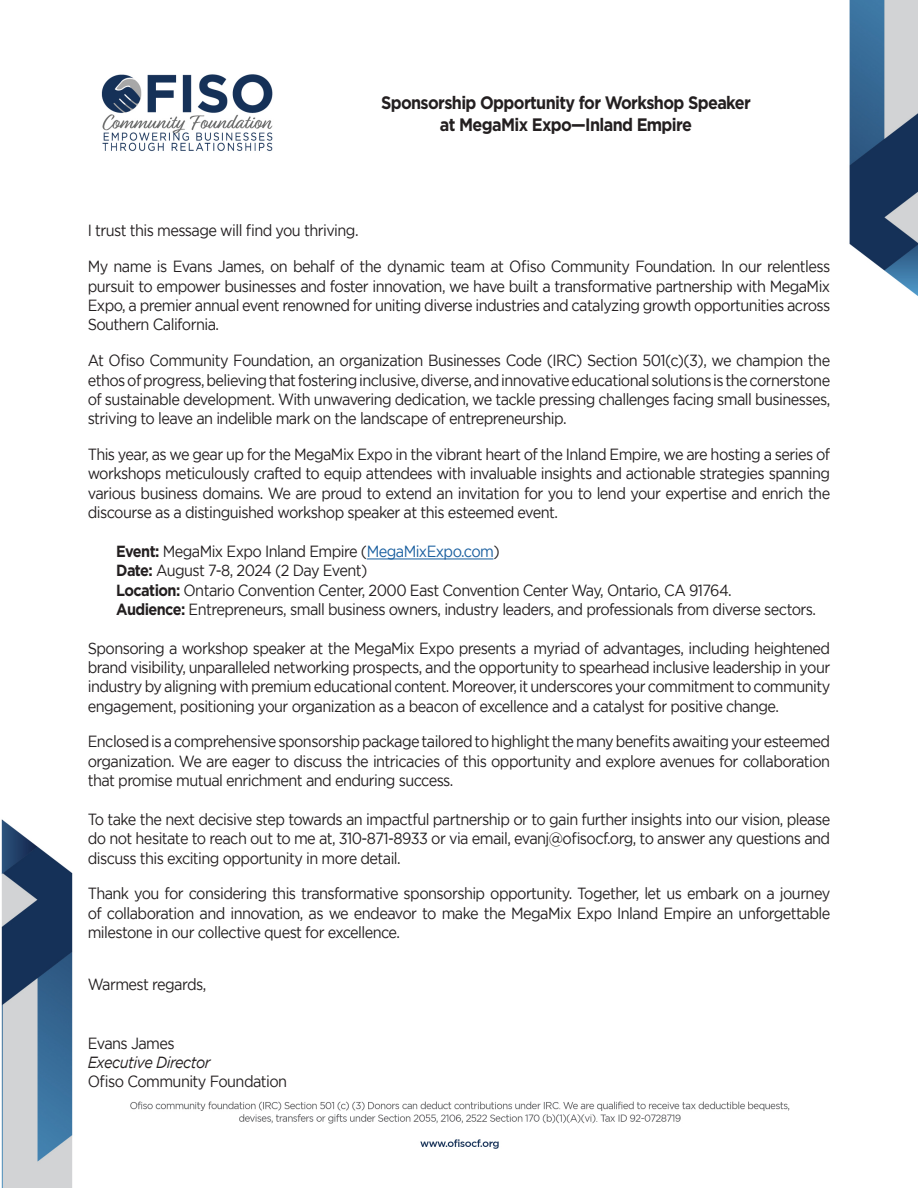
<style>
.page{position:relative;width:918px;height:1188px;background:#fff}
.page>*{position:absolute;margin:0;border:0;box-sizing:border-box;transform-origin:0 0}
.t1{font:700 18px "Gotham";letter-spacing:-.04em;color:#231f20;scale:.9 1}
.t2{font:16.2px/19.4px "Gotham";letter-spacing:-.04em;color:#231f20;text-align:justify;scale:.9 1}
.t3{font:italic 16.2px "Gotham";letter-spacing:-.04em;color:#231f20;scale:.9 1}
.s1{font-weight:700}
.s2{color:#175d9e}
</style>
<div class="page">
<img style="left:1px;top:0;width:917px;height:1188px">
<hr style="left:367px;top:559px;width:126px;height:1px;background:#175d9e">
<p class="t1" style="left:381px;top:91px;width:413px">Sponsorship Opportunity for Workshop Speaker</p>
<p class="t1" style="left:440px;top:113px;width:282px">at MegaMix Expo—Inland Empire</p>
<p class="t2" style="left:88px;top:221px;width:302px">I trust this message will find you thriving.</p>
<p class="t2" style="left:88px;top:257px;width:827px">My name is Evans James, on behalf of the dynamic team at Ofiso Community Foundation. In our relentless pursuit to empower businesses and foster innovation, we have built a transformative partnership with MegaMix Expo, a premier annual event renowned for uniting diverse industries and catalyzing growth opportunities across Southern California.</p>
<p class="t2" style="left:88px;top:351px;width:827px">At Ofiso Community Foundation, an organization Businesses Code (IRC) Section 501(c)(3), we champion the ethos of progress, believing that fostering inclusive, diverse, and innovative educational solutions is the cornerstone of sustainable development. With unwavering dedication, we tackle pressing challenges facing small businesses, striving to leave an indelible mark on the landscape of entrepreneurship.</p>
<p class="t2" style="left:88px;top:444px;width:827px">This year, as we gear up for the MegaMix Expo in the vibrant heart of the Inland Empire, we are hosting a series of workshops meticulously crafted to equip attendees with invaluable insights and actionable strategies spanning various business domains. We are proud to extend an invitation for you to lend your expertise and enrich the discourse as a distinguished workshop speaker at this esteemed event.</p>
<p class="t2" style="left:116px;top:541px;width:428px"><span class="s1">Event:</span> MegaMix Expo Inland Empire (<span class="s2">MegaMixExpo.com</span>)</p>
<p class="t2" style="left:116px;top:561px;width:281px"><span class="s1">Date:</span> August 7-8, 2024 (2 Day Event)</p>
<p class="t2" style="left:116px;top:580px;width:685px"><span class="s1">Location:</span> Ontario Convention Center, 2000 East Convention Center Way, Ontario, CA 91764.</p>
<p class="t2" style="left:116px;top:599px;width:779px"><span class="s1">Audience:</span> Entrepreneurs, small business owners, industry leaders, and professionals from diverse sectors.</p>
<p class="t2" style="left:88px;top:638px;width:827px">Sponsoring a workshop speaker at the MegaMix Expo presents a myriad of advantages, including heightened brand visibility, unparalleled networking prospects, and the opportunity to spearhead inclusive leadership in your industry by aligning with premium educational content. Moreover, it underscores your commitment to community engagement, positioning your organization as a beacon of excellence and a catalyst for positive change.</p>
<p class="t2" style="left:88px;top:732px;width:827px">Enclosed is a comprehensive sponsorship package tailored to highlight the many benefits awaiting your esteemed organization. We are eager to discuss the intricacies of this opportunity and explore avenues for collaboration that promise mutual enrichment and enduring success.</p>
<p class="t2" style="left:88px;top:809px;width:827px">To take the next decisive step towards an impactful partnership or to gain further insights into our vision, please do not hesitate to reach out to me at, 310-871-8933 or via email, evanj@ofisocf.org, to answer any questions and discuss this exciting opportunity in more detail.</p>
<p class="t2" style="left:88px;top:884px;width:827px">Thank you for considering this transformative sponsorship opportunity. Together, let us embark on a journey of collaboration and innovation, as we endeavor to make the MegaMix Expo Inland Empire an unforgettable milestone in our collective quest for excellence.</p>
<p class="t2" style="left:88px;top:975px;width:133px">Warmest regards,</p>
<p class="t2" style="left:88px;top:1033px;width:98px">Evans James</p>
<p class="t3" style="left:88px;top:1053px;width:138px">Executive Director</p>
<p class="t2" style="left:88px;top:1072px;width:223px">Ofiso Community Foundation</p>
</div>
